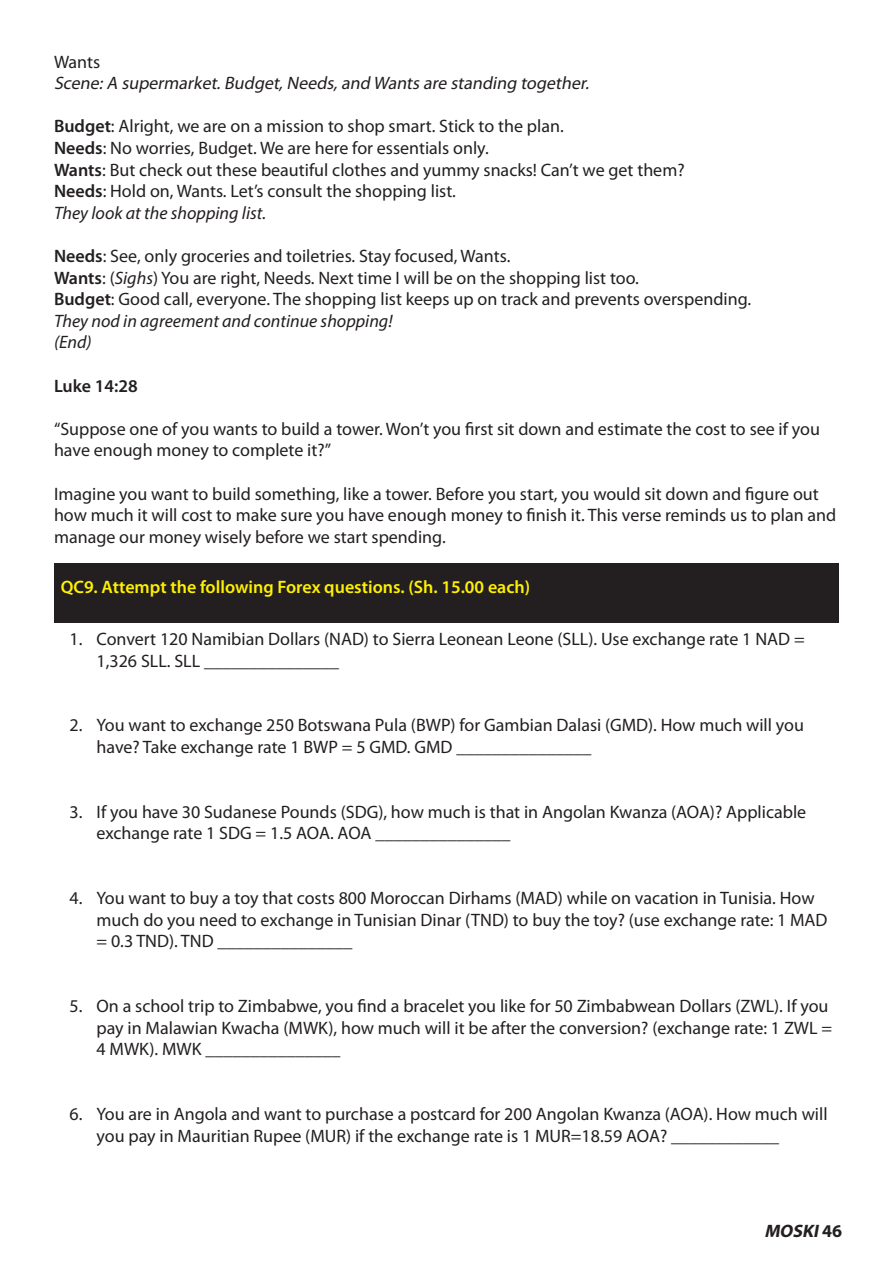
<style>
.page{position:relative;width:893px;height:1263px;background:#fff}
.page>*{position:absolute;margin:0;border:0;box-sizing:border-box;transform-origin:0 0}
.t1{font:18px/21.6px "Myriad Pro";color:#231f20}
.t2{font:italic 18px "Myriad Pro";color:#231f20}
.t3{font:italic 18px "Myriad Pro";color:#231f20}
.t4{font:600 18px "Myriad Pro";color:#fff101}
.t5{font:600 18px "Myriad Pro";color:#231f20}
.t6{font:italic 700 18px "Myriad Pro";color:#231f20}
.s1{font-weight:600}
.s2{font-style:italic}
.s3{font-style:normal}
</style>
<div class="page">
<div style="left:54px;top:563px;width:785px;height:60px;background:#231f20"></div>
<p class="t1" style="left:54px;top:50px;width:48px">Wants</p>
<p class="t3" style="left:54px;top:72px;width:540px">Scene:A supermarket.Budget,Needs,and Wants are standing together.</p>
<p class="t1" style="left:54px;top:115px;width:511px"><span class="s1">Budget</span>: Alright, we are on a mission to shop smart. Stick to the plan.</p>
<p class="t1" style="left:54px;top:137px;width:436px"><span class="s1">Needs</span>: No worries, Budget. We are here for essentials only.</p>
<p class="t1" style="left:54px;top:158px;width:632px"><span class="s1">Wants</span>: But check out these beautiful clothes and yummy snacks! Can’t we get them?</p>
<p class="t1" style="left:54px;top:180px;width:403px"><span class="s1">Needs</span>: Hold on, Wants. Let’s consult the shopping list.</p>
<p class="t2" style="left:54px;top:202px;width:214px">They look at the shopping list.</p>
<p class="t1" style="left:54px;top:245px;width:458px"><span class="s1">Needs</span>: See, only groceries and toiletries. Stay focused, Wants.</p>
<p class="t1" style="left:54px;top:266px;width:586px"><span class="s1">Wants</span>: (<span class="s2">Sighs</span>) You are right, Needs. Next time I will be on the shopping list too.</p>
<p class="t1" style="left:54px;top:288px;width:699px"><span class="s1">Budget</span>: Good call, everyone. The shopping list keeps up on track and prevents overspending.</p>
<p class="t2" style="left:54px;top:310px;width:340px">They nod in agreement and continue shopping!</p>
<p class="t2" style="left:54px;top:331px;width:39px">(End)</p>
<p class="t5" style="left:54px;top:374px;width:85px">Luke 14:28</p>
<p class="t1" style="left:54px;top:418px;width:767px">“Suppose one of you wants to build a tower. Won’t you first sit down and estimate the cost to see if you have enough money to complete it?”</p>
<p class="t1" style="left:54px;top:482px;width:784px">Imagine you want to build something, like a tower. Before you start, you would sit down and figure out how much it will cost to make sure you have enough money to finish it. This verse reminds us to plan and manage our money wisely before we start spending.</p>
<p class="t4" style="left:61px;top:575px;width:471px">QC9. Attempt the following Forex questions. (Sh. 15.00 each)</p>
<p class="t1" style="left:97px;top:628px;width:710px;text-indent:-27px">1. Convert 120 Namibian Dollars (NAD) to Sierra Leonean Leone (SLL). Use exchange rate 1 NAD =<br>1,326 SLL. SLL _______________</p>
<p class="t1" style="left:97px;top:714px;width:709px;text-indent:-27px">2. You want to exchange 250 Botswana Pula (BWP) for Gambian Dalasi (GMD). How much will you have? Take exchange rate 1 BWP = 5 GMD. GMD _______________</p>
<p class="t1" style="left:97px;top:801px;width:711px;text-indent:-27px">3. If you have 30 Sudanese Pounds (SDG), how much is that in Angolan Kwanza (AOA)? Applicable exchange rate 1 SDG = 1.5 AOA. AOA _______________</p>
<p class="t1" style="left:97px;top:887px;width:733px;text-indent:-27px">4. You want to buy a toy that costs 800 Moroccan Dirhams (MAD) while on vacation in Tunisia. How much do you need to exchange in Tunisian Dinar (TND) to buy the toy? (use exchange rate: 1 MAD = 0.3 TND). TND _______________</p>
<p class="t1" style="left:97px;top:995px;width:737px;text-indent:-27px">5. On a school trip to Zimbabwe, you find a bracelet you like for 50 Zimbabwean Dollars (ZWL). If you pay in Malawian Kwacha (MWK), how much will it be after the conversion? (exchange rate: 1 ZWL =<br>4 MWK). MWK _______________</p>
<p class="t1" style="left:97px;top:1103px;width:733px;text-indent:-27px">6. You are in Angola and want to purchase a postcard for 200 Angolan Kwanza (AOA). How much will you pay in Mauritian Rupee (MUR) if the exchange rate is 1 MUR=18.59 AOA? ____________</p>
<p class="t6" style="left:764px;top:1220px;width:79px">MOSKI<span class="s3">4 6</span></p>
</div>
